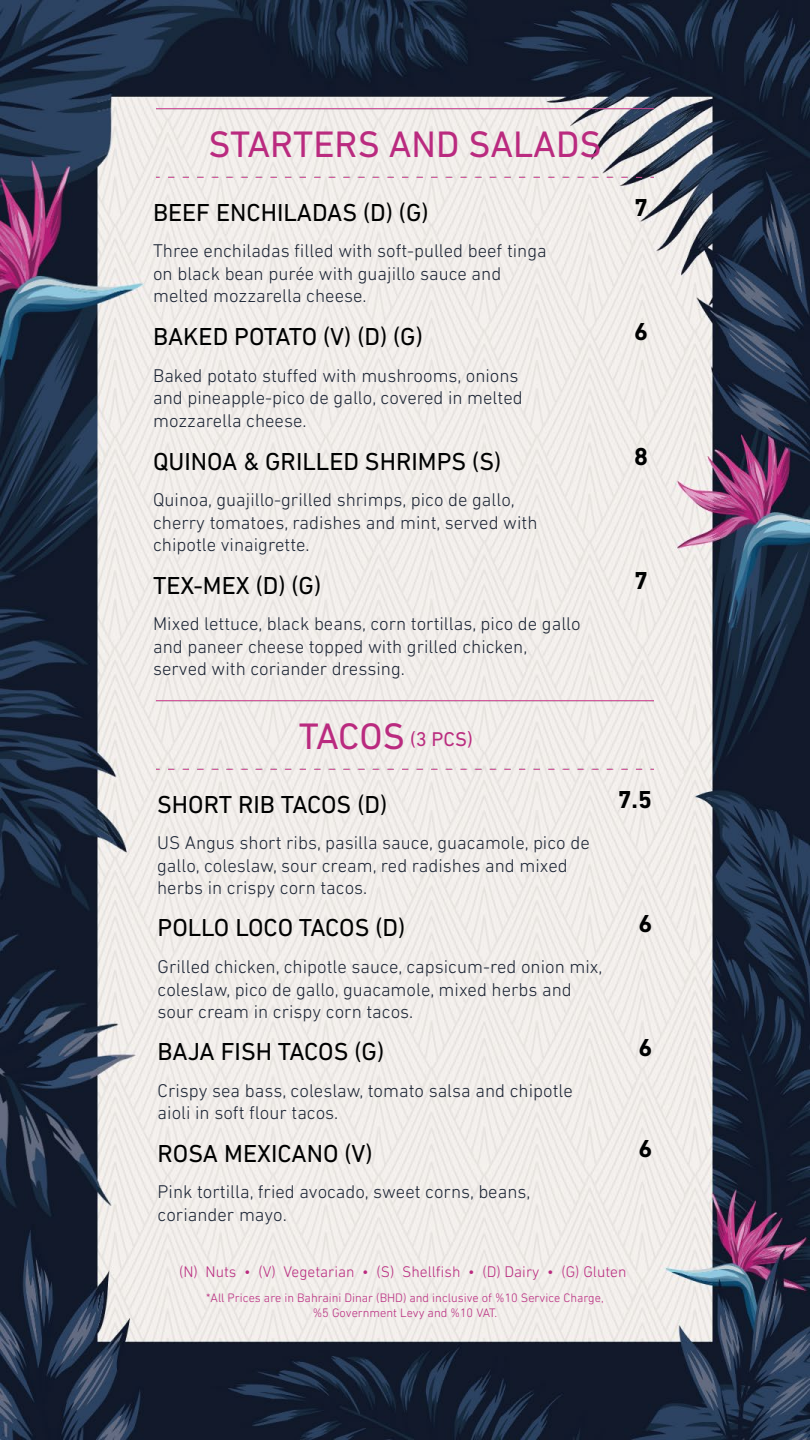
<style>
.page{position:relative;width:810px;height:1440px;background:#fff}
.page>*{position:absolute;margin:0;border:0;box-sizing:border-box;transform-origin:0 0}
.t1{font:37.5px "DIN Next LT Pro";color:#ba2a7f}
.t2{font:24.97px "DIN Next LT Pro";color:#000101}
.t3{font:700 24.97px "DIN Next LT Pro";color:#000101}
.t4{font:20.25px "DIN Next LT Pro";color:#bb2d80}
.t5{font:300 18.75px/22.5px "DIN Next LT Pro";color:#1c2535}
.t6{font:300 15.6px "DIN Next LT Pro";color:#ba2a7f}
.t7{font:300 12.45px/14.9px "DIN Next LT Pro";color:#ba2a7f;text-align:center}
</style>
<div class="page">
<img style="left:0;top:0;width:810px;height:1440px">
<img style="left:0;top:108px;width:810px;height:70px">
<img style="left:0;top:700px;width:810px;height:70px">
<h1 class="t1" style="left:208px;top:123px;width:395px">STARTERS AND SALADS</h1>
<h2 class="t2" style="left:153px;top:198px;width:277px">BEEF ENCHILADAS D( ) (G(</h2>
<p class="t5" style="left:153px;top:240px;width:395px">Three enchiladas filled with soft-pulled beef tinga on black bean purée with guajillo sauce and melted mozzarella cheese.</p>
<h2 class="t2" style="left:153px;top:322px;width:271px">BAKED POTATO V( ) (D) (G(</h2>
<p class="t5" style="left:153px;top:364px;width:371px">Baked potato stuffed with mushrooms, onions and pineapple-pico de gallo, covered in melted mozzarella cheese.</p>
<h2 class="t2" style="left:153px;top:447px;width:350px">QUINOA &amp; GRILLED SHRIMPS (S(</h2>
<p class="t5" style="left:153px;top:488px;width:386px">Quinoa, guajillo-grilled shrimps, pico de gallo, cherry tomatoes, radishes and mint, served with chipotle vinaigrette.</p>
<h2 class="t2" style="left:153px;top:571px;width:170px">TEX-MEX D( ) (G(</h2>
<p class="t5" style="left:153px;top:613px;width:429px">Mixed lettuce, black beans, corn tortillas, pico de gallo and paneer cheese topped with grilled chicken, served with coriander dressing.</p>
<h1 class="t1" style="left:299px;top:715px;width:108px">TACOS</h1>
<p class="t4" style="left:410px;top:727px;width:64px">3( PCS(</p>
<h2 class="t2" style="left:157px;top:790px;width:232px">SHORT RIB TACOS D( (</h2>
<p class="t5" style="left:157px;top:831px;width:434px">US Angus short ribs, pasilla sauce, guacamole, pico de gallo, coleslaw, sour cream, red radishes and mixed herbs in crispy corn tacos.</p>
<h2 class="t2" style="left:158px;top:914px;width:249px">POLLO LOCO TACOS D( (</h2>
<p class="t5" style="left:158px;top:955px;width:447px">Grilled chicken, chipotle sauce, capsicum-red onion mix, coleslaw, pico de gallo, guacamole, mixed herbs and sour cream in crispy corn tacos.</p>
<h2 class="t2" style="left:158px;top:1037px;width:228px">BAJA FISH TACOS G( (</h2>
<p class="t5" style="left:158px;top:1079px;width:417px">Crispy sea bass, coleslaw, tomato salsa and chipotle aioli in soft flour tacos.</p>
<h2 class="t2" style="left:158px;top:1139px;width:217px">ROSA MEXICANO (V(</h2>
<p class="t5" style="left:158px;top:1180px;width:374px">Pink tortilla, fried avocado, sweet corns, beans, coriander mayo.</p>
<h2 class="t3" style="left:634px;top:193px;width:15px">7</h2>
<h2 class="t3" style="left:634px;top:317px;width:15px">6</h2>
<h2 class="t3" style="left:634px;top:442px;width:15px">8</h2>
<h2 class="t3" style="left:634px;top:566px;width:15px">7</h2>
<h2 class="t3" style="left:618px;top:785px;width:36px">7.5</h2>
<h2 class="t3" style="left:639px;top:909px;width:15px">6</h2>
<h2 class="t3" style="left:639px;top:1032px;width:15px">6</h2>
<h2 class="t3" style="left:639px;top:1134px;width:15px">6</h2>
<p class="t6" style="left:179px;top:1262px;width:20px">N( )</p>
<p class="t6" style="left:206px;top:1262px;width:32px">Nuts</p>
<p class="t6" style="left:244px;top:1262px;width:33px">• (V)</p>
<p class="t6" style="left:283px;top:1262px;width:73px">Vegetarian</p>
<p class="t6" style="left:362px;top:1262px;width:34px">• (S)</p>
<p class="t6" style="left:402px;top:1262px;width:60px">Shellfish</p>
<p class="t6" style="left:468px;top:1262px;width:73px">• (D) Dairy</p>
<p class="t6" style="left:547px;top:1262px;width:81px">• (G) Gluten</p>
<p class="t7" style="left:206px;top:1290px;width:399px">*All Prices are in Bahraini Dinar (BHD) and inclusive of %10 Service Charge, %5 Government Levy and %10 VAT.</p>
</div>
